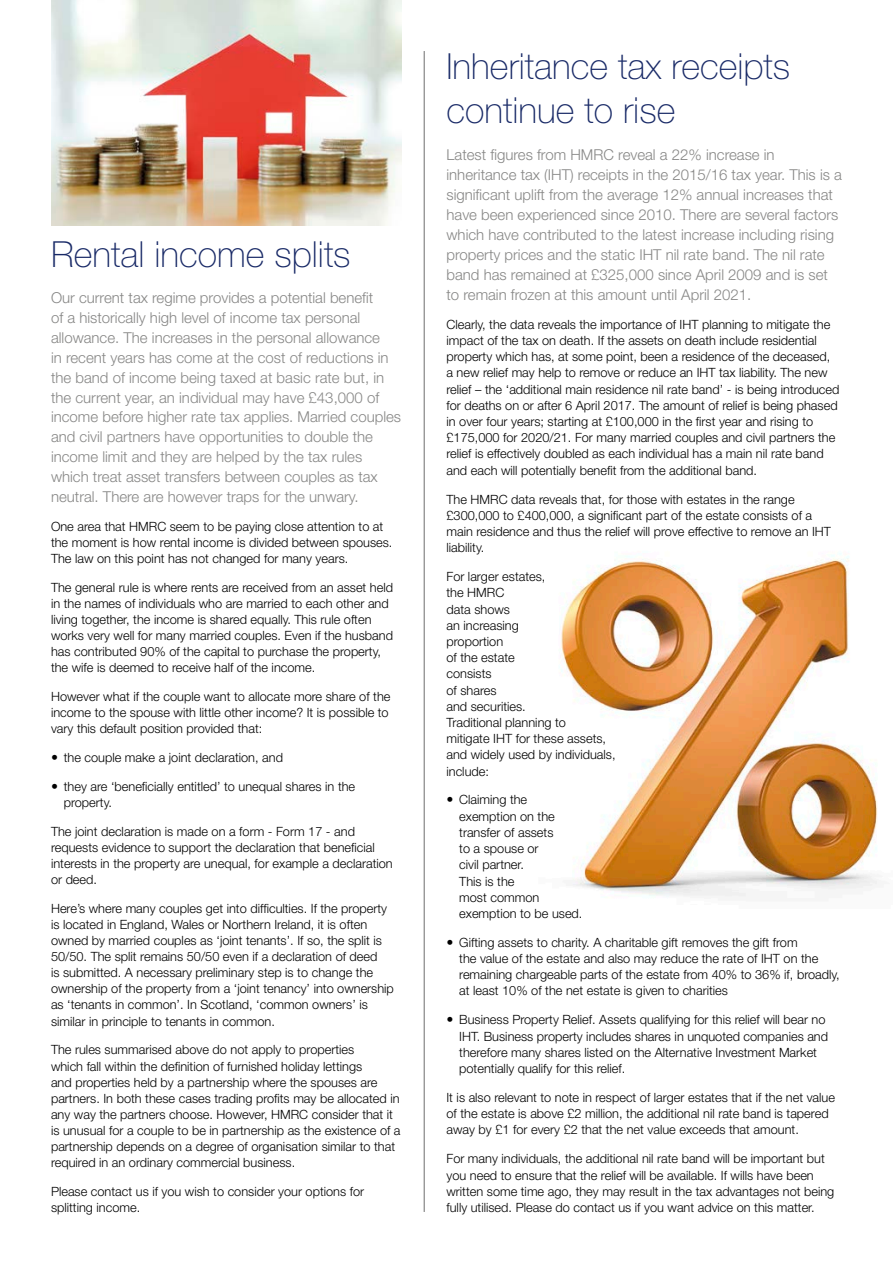
<style>
.page{position:relative;width:893px;height:1263px;background:#fff}
.page>*{position:absolute;margin:0;border:0;box-sizing:border-box;transform-origin:0 0}
.t1{font:100 36px/43.7px "Helvetica Neue";color:#192a67}
.t2{font:300 15px/19.8px "Helvetica Neue";color:#878786}
.t3{font:300 12.75px/16.2px "Helvetica Neue";color:#000}
</style>
<div class="page">
<img style="left:559px;top:553px;width:319px;height:344px">
<hr style="left:424px;top:51px;width:1px;height:1161px;background:#6e6e6e">
<img style="left:51px;top:0;width:350px;height:225px">
<h1 class="t1" style="left:51px;top:232px;width:301px">Rental income splits</h1>
<p class="t2" style="left:51px;top:288px;width:352px">Our current tax regime provides a potential benefit<br>of a historically high level of income tax personal allowance. The increases in the personal allowance<br>in recent years has come at the cost of reductions in the band of income being taxed at basic rate but, in the current year, an individual may have £43,000 of income before higher rate tax applies. Married couples and civil partners have opportunities to double the income limit and they are helped by the tax rules which treat asset transfers between couples as tax neutral. There are however traps for the unwary.</p>
<p class="t3" style="left:51px;top:518px;width:343px">One area that HMRC seem to be paying close attention to at the moment is how rental income is divided between spouses.<br>The law on this point has not changed for many years.</p>
<p class="t3" style="left:51px;top:579px;width:344px">The general rule is where rents are received from an asset held in the names of individuals who are married to each other and living together, the income is shared equally. This rule often works very well for many married couples. Even if the husband has contributed 90% of the capital to purchase the property, the wife is deemed to receive half of the income.</p>
<p class="t3" style="left:51px;top:688px;width:341px">However what if the couple want to allocate more share of the income to the spouse with little other income? It is possible to vary this default position provided that:</p>
<p class="t3" style="left:64px;top:749px;width:221px">the couple make a joint declaration, and</p>
<p class="t3" style="left:64px;top:778px;width:293px">they are ‘beneficially entitled’ to unequal shares in the property.</p>
<p class="t3" style="left:51px;top:823px;width:343px">The joint declaration is made on a form - Form 17 - and requests evidence to support the declaration that beneficial interests in the property are unequal, for example a declaration or deed.</p>
<p class="t3" style="left:51px;top:900px;width:344px">Here’s where many couples get into difficulties. If the property is located in England, Wales or Northern Ireland, it is often owned by married couples as ‘joint tenants’. If so, the split is 50/50. The split remains 50/50 even if a declaration of deed<br>is submitted. A necessary preliminary step is to change the ownership of the property from a ‘joint tenancy’ into ownership as ‘tenants in common’. In Scotland, ‘common owners’ is similar in principle to tenants in common.</p>
<p class="t3" style="left:51px;top:1041px;width:351px">The rules summarised above do not apply to properties<br>which fall within the definition of furnished holiday lettings<br>and properties held by a partnership where the spouses are partners. In both these cases trading profits may be allocated in any way the partners choose. However, HMRC consider that it is unusual for a couple to be in partnership as the existence of a partnership depends on a degree of organisation similar to that required in an ordinary commercial business.</p>
<p class="t3" style="left:51px;top:1183px;width:315px">Please contact us if you wish to consider your options for splitting income.</p>
<h1 class="t1" style="left:446px;top:45px;width:345px">Inheritance tax receipts continue to rise</h1>
<p class="t2" style="left:446px;top:144px;width:397px">Latest figures from HMRC reveal a 22% increase in inheritance tax (IHT) receipts in the 2015/16 tax year. This is a significant uplift from the average 12% annual increases that have been experienced since 2010. There are several factors which have contributed to the latest increase including rising property prices and the static IHT nil rate band. The nil rate band has remained at £325,000 since April 2009 and is set to remain frozen at this amount until April 2021.</p>
<p class="t3" style="left:446px;top:316px;width:394px">Clearly, the data reveals the importance of IHT planning to mitigate the impact of the tax on death. If the assets on death include residential property which has, at some point, been a residence of the deceased, a new relief may help to remove or reduce an IHT tax liability. The new relief – the ‘additional main residence nil rate band’ - is being introduced for deaths on or after 6 April 2017. The amount of relief is being phased in over four years; starting at £100,000 in the first year and rising to £175,000 for 2020/21. For many married couples and civil partners the relief is effectively doubled as each individual has a main nil rate band and each will potentially benefit from the additional band.</p>
<p class="t3" style="left:446px;top:491px;width:386px">The HMRC data reveals that, for those with estates in the range £300,000 to £400,000, a significant part of the estate consists of a main residence and thus the relief will prove effective to remove an IHT liability.</p>
<p class="t3" style="left:446px;top:568px;width:171px">For larger estates,<br>the HMRC<br>data shows<br>an increasing<br>proportion<br>of the estate<br>consists<br>of shares<br>and securities.<br>Traditional planning to<br>mitigate IHT for these assets, and widely used by individuals, include:</p>
<p class="t3" style="left:459px;top:791px;width:125px">Claiming the exemption on the transfer of assets<br>to a spouse or<br>civil partner.<br>This is the<br>most common exemption to be used.</p>
<p class="t3" style="left:459px;top:934px;width:382px">Gifting assets to charity. A charitable gift removes the gift from<br>the value of the estate and also may reduce the rate of IHT on the remaining chargeable parts of the estate from 40% to 36% if, broadly, at least 10% of the net estate is given to charities</p>
<p class="t3" style="left:459px;top:1011px;width:370px">Business Property Relief. Assets qualifying for this relief will bear no IHT. Business property includes shares in unquoted companies and therefore many shares listed on the Alternative Investment Market potentially qualify for this relief.</p>
<p class="t3" style="left:446px;top:1089px;width:390px">It is also relevant to note in respect of larger estates that if the net value of the estate is above £2 million, the additional nil rate band is tapered away by £1 for every £2 that the net value exceeds that amount.</p>
<p class="t3" style="left:446px;top:1150px;width:389px">For many individuals, the additional nil rate band will be important but you need to ensure that the relief will be available. If wills have been written some time ago, they may result in the tax advantages not being fully utilised. Please do contact us if you want advice on this matter.</p>
</div>
